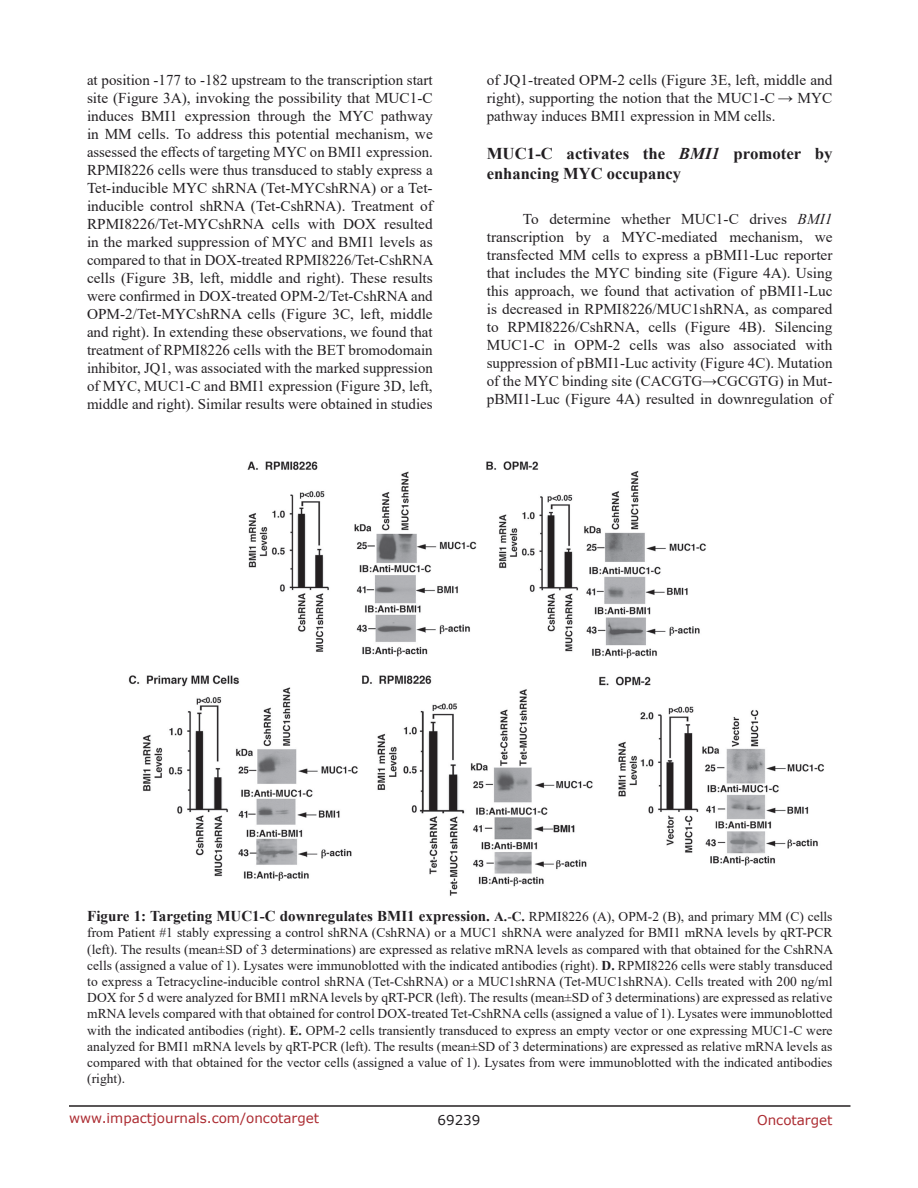
<style>
.page{position:relative;width:918px;height:1188px;background:#fff}
.page>*{position:absolute;margin:0;border:0;box-sizing:border-box;transform-origin:0 0}
.SubHeading{font:700 16.5px/19.8px "Times New Roman";color:#221f22}
.BodyText{font:15px/18px "Times New Roman";color:#221f22;text-align:justify}
.FigureText{font:700 15px "Times New Roman";color:#221f22}
.FigureText-2{font:13.5px/16.2px "Times New Roman";color:#221f22;text-align:justify}
.t1{font:13.5px "Verdana";color:#ac2b31}
.t2{font:13.5px "Verdana";color:#221f22}
.s1{font-style:italic}
.s2{font-size:13.5px}
.s3{font-weight:400;font-size:13.5px}
.s4{font-weight:700}
</style>
<div class="page">
<hr style="left:69px;top:1105px;width:781px;height:2px;background:#231f20">
<img style="left:128px;top:461px;width:696px;height:435px">
<p class="BodyText" style="left:87px;top:71px;width:348px">at position -177 to -182 upstream to the transcription start site (Figure 3A), invoking the possibility that MUC1-C induces BMI1 expression through the MYC pathway in MM cells. To address this potential mechanism, we assessed the effects of targeting MYC on BMI1 expression.<br>RPMI8226 cells were thus transduced to stably express a Tet-inducible MYC shRNA (Tet-MYCshRNA) or a Tet&shy;inducible control shRNA (Tet-CshRNA). Treatment of RPMI8226/Tet-MYCshRNA cells with DOX resulted in the marked suppression of MYC and BMI1 levels as compared to that in DOX-treated RPMI8226/Tet-CshRNA cells (Figure 3B, left, middle and right). These results were confirmed in DOX-treated OPM-2/Tet-CshRNA and OPM-2/Tet-MYCshRNA cells (Figure 3C, left, middle and right). In extending these observations, we found that treatment of RPMI8226 cells with the BET bromodomain inhibitor, JQ1, was associated with the marked suppression of MYC, MUC1-C and BMI1 expression (Figure 3D, left, middle and right). Similar results were obtained in studies</p>
<p class="BodyText" style="left:487px;top:71px;width:347px">of JQ1-treated OPM-2 cells (Figure 3E, left, middle and right), supporting the notion that the MUC1-C → MYC pathway induces BMI1 expression in MM cells.</p>
<p class="SubHeading" style="left:487px;top:143px;width:347px">MUC1-C activates the <span class="s1">BMI1</span> promoter by enhancing MYC occupancy</p>
<p class="BodyText" style="left:487px;top:210px;width:347px;text-indent:36px">To determine whether MUC1-C drives <span class="s1">BMI1 </span>transcription by a MYC-mediated mechanism, we transfected MM cells to express a pBMI1-Luc reporter that includes the MYC binding site (Figure 4A). Using this approach, we found that activation of pBMI1-Luc is decreased in RPMI8226/MUC1shRNA, as compared to RPMI8226/CshRNA, cells (Figure 4B). Silencing MUC1-C in OPM-2 cells was also associated with suppression of pBMI1-Luc activity (Figure 4C). Mutation of the MYC binding site (CACGTG→CGCGTG) in Mut&shy;pBMI1-Luc (Figure 4A) resulted in downregulation of</p>
<p class="FigureText" style="left:87px;top:905px;width:747px">Figure 1: Targeting MUC1-C downregulates BMI1 expression. <span class="s2">A.</span><span class="s3">-</span><span class="s2">C.</span> <span class="s3">RPMI8226 (A), OPM-2 (B), and primary MM (C) cells</span></p>
<p class="FigureText-2" style="left:87px;top:924px;width:747px">from Patient #1 stably expressing a control shRNA (CshRNA) or a MUC1 shRNA were analyzed for BMI1 mRNA levels by qRT-PCR (left). The results (mean±SD of 3 determinations) are expressed as relative mRNA levels as compared with that obtained for the CshRNA cells (assigned a value of 1). Lysates were immunoblotted with the indicated antibodies (right). <span class="s4">D.</span> RPMI8226 cells were stably transduced to express a Tetracycline-inducible control shRNA (Tet-CshRNA) or a MUC1shRNA (Tet-MUC1shRNA). Cells treated with 200 ng/ml DOX for 5 d were analyzed for BMI1 mRNA levels by qRT-PCR (left). The results (mean±SD of 3 determinations) are expressed as relative mRNA levels compared with that obtained for control DOX-treated Tet-CshRNA cells (assigned a value of 1). Lysates were immunoblotted with the indicated antibodies (right). <span class="s4">E.</span> OPM-2 cells transiently transduced to express an empty vector or one expressing MUC1-C were analyzed for BMI1 mRNA levels by qRT-PCR (left). The results (mean±SD of 3 determinations) are expressed as relative mRNA levels as compared with that obtained for the vector cells (assigned a value of 1). Lysates from were immunoblotted with the indicated antibodies (right).</p>
<p class="t1" style="left:69px;top:1109px;width:252px">www.impactjournals.com/oncotarget</p>
<p class="t2" style="left:438px;top:1111px;width:44px">69239</p>
<p class="t1" style="left:757px;top:1111px;width:77px">Oncotarget</p>
</div>
